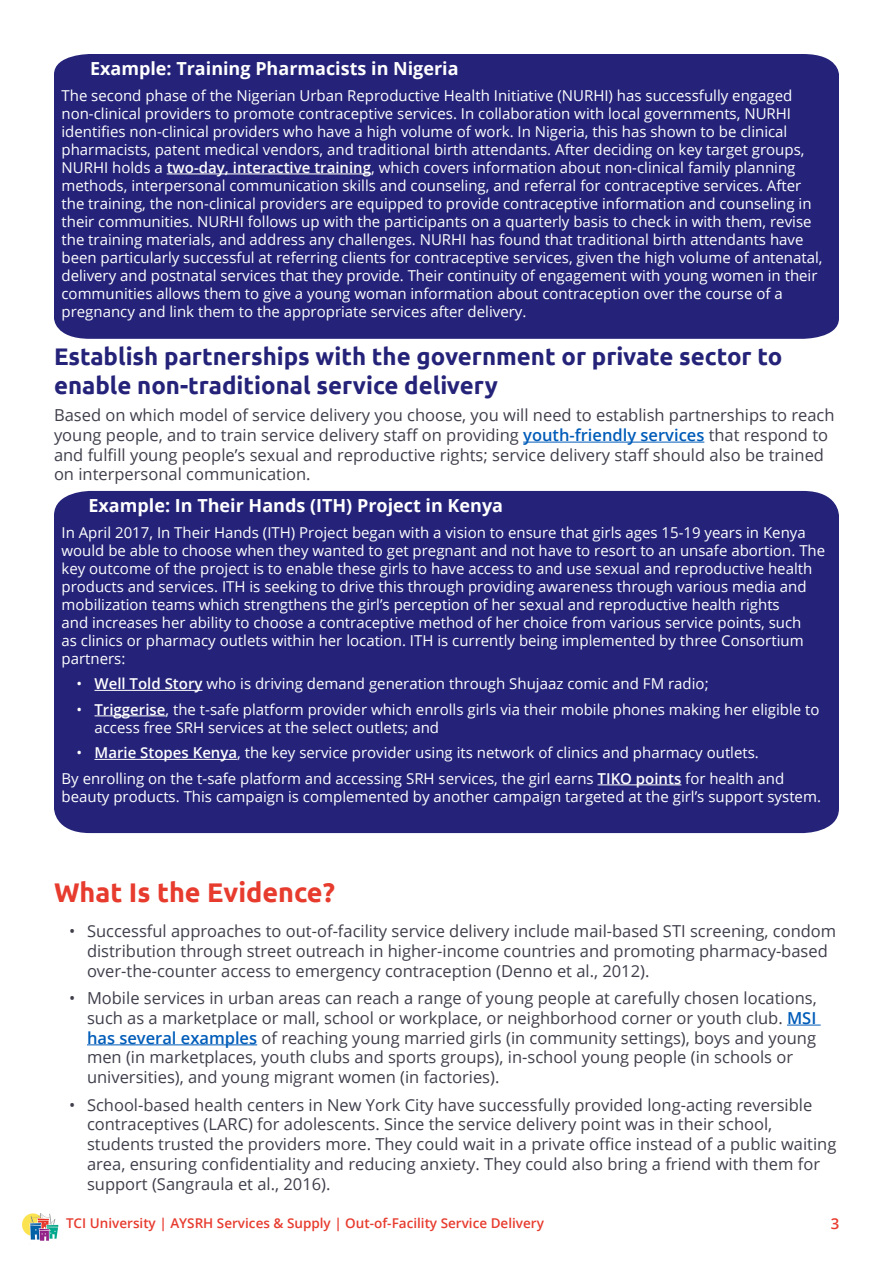
<style>
.page{position:relative;width:893px;height:1263px;background:#fff}
.page>*{position:absolute;margin:0;border:0;box-sizing:border-box;transform-origin:0 0}
.H2_Big_Red{font:700 27px "Ubuntu";color:#e73b2e}
.H3_DkBlue{font:700 24px/28.8px "Ubuntu";color:#252379}
.Box_Text_Title{font:700 18px "Open Sans";color:#fff}
.Normal_text{font:16.5px/19.8px "Open Sans";color:#3f3f4c}
.Box_Text{font:15px/18px "Open Sans";color:#fff}
.t1{font:600 15px "Open Sans";color:#e73b2e}
.t2{font:600 13.5px "Open Sans";color:#e73b2e}
.s1{font-weight:600}
.s2{font-weight:600;color:#005cb9}
</style>
<div class="page">
<img style="left:23px;top:1214px;width:35px;height:27px">
<hr style="left:523px;top:442px;width:181px;height:1px;background:#005cb9">
<hr style="left:787px;top:1025px;width:34px;height:1px;background:#005cb9">
<hr style="left:87px;top:1044px;width:170px;height:1px;background:#005cb9">
<div style="left:54px;top:491px;width:785px;height:342px;background:#252379"></div>
<hr style="left:94px;top:690px;width:108px;height:1px;background:#fff">
<hr style="left:94px;top:715px;width:72px;height:1px;background:#fff">
<hr style="left:94px;top:759px;width:143px;height:1px;background:#fff">
<hr style="left:598px;top:784px;width:83px;height:1px;background:#fff">
<div style="left:54px;top:54px;width:785px;height:285px;background:#252379"></div>
<hr style="left:167px;top:174px;width:204px;height:1px;background:#fff">
<p class="Box_Text_Title" style="left:90px;top:56px;width:370px">Example: Training Pharmacists in Nigeria</p>
<p class="Box_Text" style="left:62px;top:86px;width:763px">The second phase of the Nigerian Urban Reproductive Health Initiative (NURHI) has successfully engaged non-clinical providers to promote contraceptive services. In collaboration with local governments, NURHI identifies non-clinical providers who have a high volume of work. In Nigeria, this has shown to be clinical pharmacists, patent medical vendors, and traditional birth attendants. After deciding on key target groups, NURHI holds a <span class="s1">two-day, interactive training</span>, which covers information about non-clinical family planning methods, interpersonal communication skills and counseling, and referral for contraceptive services. After the training, the non-clinical providers are equipped to provide contraceptive information and counseling in their communities. NURHI follows up with the participants on a quarterly basis to check in with them, revise the training materials, and address any challenges. NURHI has found that traditional birth attendants have been particularly successful at referring clients for contraceptive services, given the high volume of antenatal, delivery and postnatal services that they provide. Their continuity of engagement with young women in their communities allows them to give a young woman information about contraception over the course of a pregnancy and link them to the appropriate services after delivery.</p>
<p class="H3_DkBlue" style="left:54px;top:342px;width:730px">Establish partnerships with the government or private sector to enable non-traditional service delivery</p>
<p class="Normal_text" style="left:54px;top:405px;width:782px">Based on which model of service delivery you choose, you will need to establish partnerships to reach young people, and to train service delivery staff on providing <span class="s2">youth-friendly services</span> that respond to and fulfill young people’s sexual and reproductive rights; service delivery staff should also be trained on interpersonal communication.</p>
<p class="Box_Text_Title" style="left:88px;top:493px;width:416px">Example: In Their Hands (ITH) Project in Kenya</p>
<p class="Box_Text" style="left:62px;top:523px;width:765px">In April 2017, In Their Hands (ITH) Project began with a vision to ensure that girls ages 15-19 years in Kenya would be able to choose when they wanted to get pregnant and not have to resort to an unsafe abortion. The key outcome of the project is to enable these girls to have access to and use sexual and reproductive health products and services. ITH is seeking to drive this through providing awareness through various media and mobilization teams which strengthens the girl’s perception of her sexual and reproductive health rights<br>and increases her ability to choose a contraceptive method of her choice from various service points, such<br>as clinics or pharmacy outlets within her location. ITH is currently being implemented by three Consortium partners:</p>
<p class="Box_Text" style="left:76px;top:674px;width:634px">• <span class="s1">Well Told Story</span> who is driving demand generation through Shujaaz comic and FM radio;</p>
<p class="Box_Text" style="left:94px;top:700px;width:727px;text-indent:-18px">• <span class="s1">Triggerise</span>, the t-safe platform provider which enrolls girls via their mobile phones making her eligible to access free SRH services at the select outlets; and</p>
<p class="Box_Text" style="left:76px;top:743px;width:684px">• <span class="s1">Marie Stopes Kenya</span>, the key service provider using its network of clinics and pharmacy outlets.</p>
<p class="Box_Text" style="left:62px;top:769px;width:761px">By enrolling on the t-safe platform and accessing SRH services, the girl earns <span class="s1">TIKO points</span> for health and beauty products. This campaign is complemented by another campaign targeted at the girl’s support system.</p>
<p class="H2_Big_Red" style="left:54px;top:876px;width:283px">What Is the Evidence?</p>
<p class="Normal_text" style="left:87px;top:921px;width:751px;text-indent:-18px">• Successful approaches to out-of-facility service delivery include mail-based STI screening, condom distribution through street outreach in higher-income countries and promoting pharmacy-based over-the-counter access to emergency contraception (Denno et al., 2012).</p>
<p class="Normal_text" style="left:87px;top:988px;width:731px;text-indent:-18px">• Mobile services in urban areas can reach a range of young people at carefully chosen locations, such as a marketplace or mall, school or workplace, or neighborhood corner or youth club. <span class="s2">MSI has several examples</span> of reaching young married girls (in community settings), boys and young men (in marketplaces, youth clubs and sports groups), in-school young people (in schools or universities), and young migrant women (in factories).</p>
<p class="Normal_text" style="left:87px;top:1094px;width:751px;text-indent:-18px">• School-based health centers in New York City have successfully provided long-acting reversible contraceptives (LARC) for adolescents. Since the service delivery point was in their school, students trusted the providers more. They could wait in a private office instead of a public waiting area, ensuring confidentiality and reducing anxiety. They could also bring a friend with them for support (Sangraula et al., 2016).</p>
<p class="t2" style="left:66px;top:1213px;width:479px">TCI University | AYSRH Services &amp; Supply | Out-of-Facility Service Delivery</p>
<p class="t1" style="left:831px;top:1214px;width:10px">3</p>
</div>
